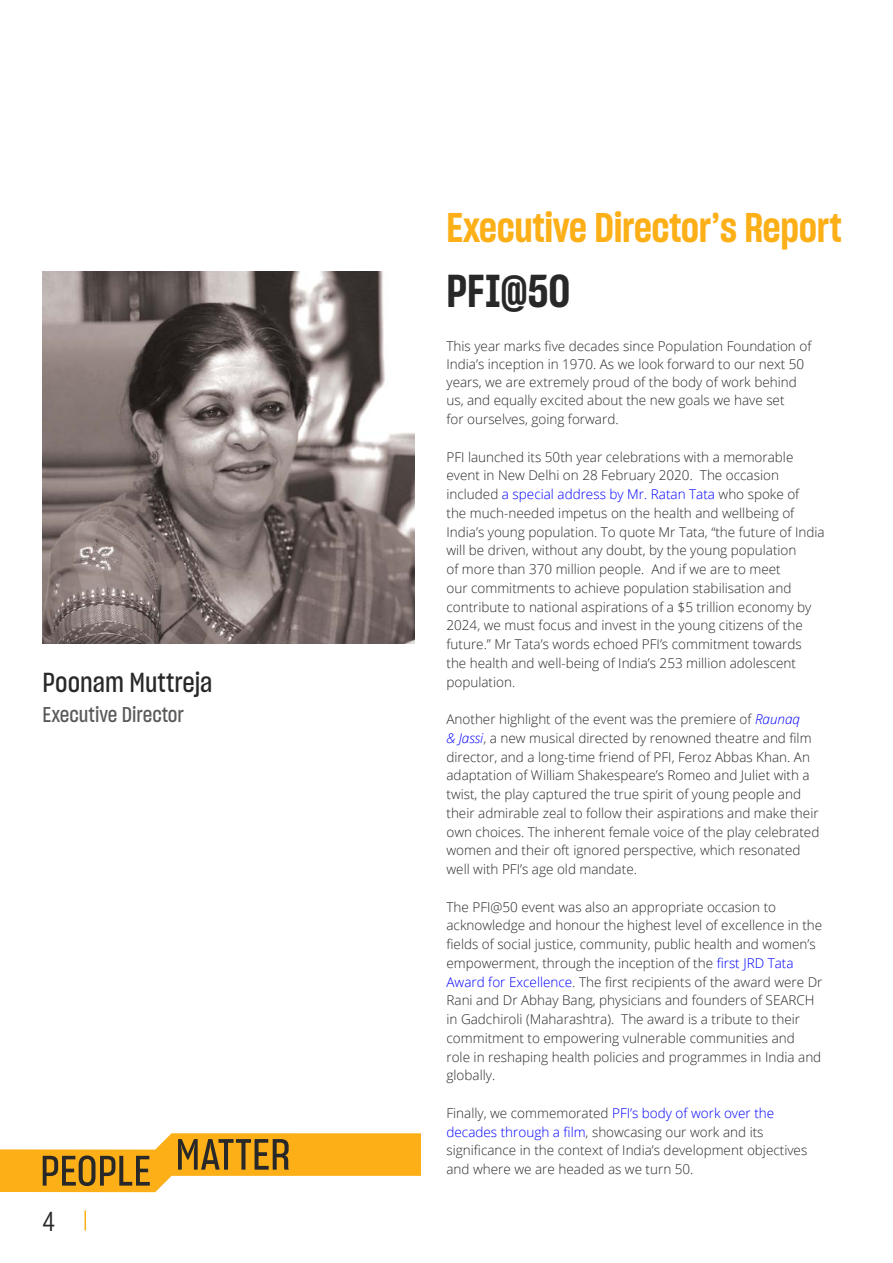
<style>
.page{position:relative;width:893px;height:1263px;background:#fff}
.page>*{position:absolute;margin:0;border:0;box-sizing:border-box;transform-origin:0 0}
.t1{font:45px "Sharp Grotesk Sm Bold 15";color:#292829}
.t2{font:40.5px "Sharp Grotesk Sm Bold 15";letter-spacing:-.01em;color:#fcaf17}
.t3{font:27px "Sharp Grotesk Medium 15";color:#292829}
.t4{font:27px "Sharp Grotesk Book 15";color:#292829}
.t5{font:21px "Sharp Grotesk Medium 15";color:#58595b}
.t6{font:300 13.5px/18.8px "Open Sans";color:#292829}
.s1{color:#00f}
.s2{font-style:italic;color:#00f}
</style>
<div class="page">
<svg style="left:85px;top:1210px;width:1px;height:20px"></svg>
<img style="left:43px;top:271px;width:372px;height:373px">
<svg style="left:0;top:1133px;width:421px;height:59px"></svg>
<h3 class="t3" style="left:43px;top:664px;width:171px">Poonam Muttreja</h3>
<h3 class="t5" style="left:43px;top:700px;width:143px">Executive Director</h3>
<h3 class="t4" style="left:43px;top:1202px;width:14px">4</h3>
<h2 class="t2" style="left:446px;top:200px;width:397px">Executive Director’s Report</h2>
<h1 class="t1" style="left:446px;top:260px;width:125px">PFI@50</h1>
<p class="t6" style="left:446px;top:337px;width:366px;line-height:18.1px">This year marks five decades since Population Foundation of India’s inception in 1970. As we look forward to our next 50 years, we are extremely proud of the body of work behind us, and equally excited about the new goals we have set<br>for ourselves, going forward.</p>
<p class="t6" style="left:446px;top:447px;width:380px">PFI launched its 50th year celebrations with a memorable event in New Delhi on 28 February 2020. The occasion included <span class="s1">a special address by Mr. Ratan Tata</span> who spoke of<br>the much-needed impetus on the health and wellbeing of India’s young population. To quote Mr Tata, “the future of India will be driven, without any doubt, by the young population<br>of more than 370 million people. And if we are to meet<br>our commitments to achieve population stabilisation and contribute to national aspirations of a $5 trillion economy by 2024, we must focus and invest in the young citizens of the future.” Mr Tata’s words echoed PFI’s commitment towards the health and well-being of India’s 253 million adolescent population.</p>
<p class="t6" style="left:446px;top:709px;width:374px">Another highlight of the event was the premiere of <span class="s2">Raunaq<br>&amp; Jassi</span>, a new musical directed by renowned theatre and film director, and a long-time friend of PFI, Feroz Abbas Khan. An adaptation of William Shakespeare’s Romeo and Juliet with a twist, the play captured the true spirit of young people and their admirable zeal to follow their aspirations and make their own choices. The inherent female voice of the play celebrated women and their oft ignored perspective, which resonated well with PFI’s age old mandate.</p>
<p class="t6" style="left:446px;top:897px;width:377px">The PFI@50 event was also an appropriate occasion to acknowledge and honour the highest level of excellence in the fields of social justice, community, public health and women’s empowerment, through the inception of the <span class="s1">first JRD Tata Award for Excellence</span>. The first recipients of the award were Dr Rani and Dr Abhay Bang, physicians and founders of SEARCH in Gadchiroli (Maharashtra). The award is a tribute to their commitment to empowering vulnerable communities and<br>role in reshaping health policies and programmes in India and globally.</p>
<p class="t6" style="left:446px;top:1103px;width:362px">Finally, we commemorated <span class="s1">PFI’s body of work over the decades through a film</span>, showcasing our work and its significance in the context of India’s development objectives and where we are headed as we turn 50.</p>
</div>
